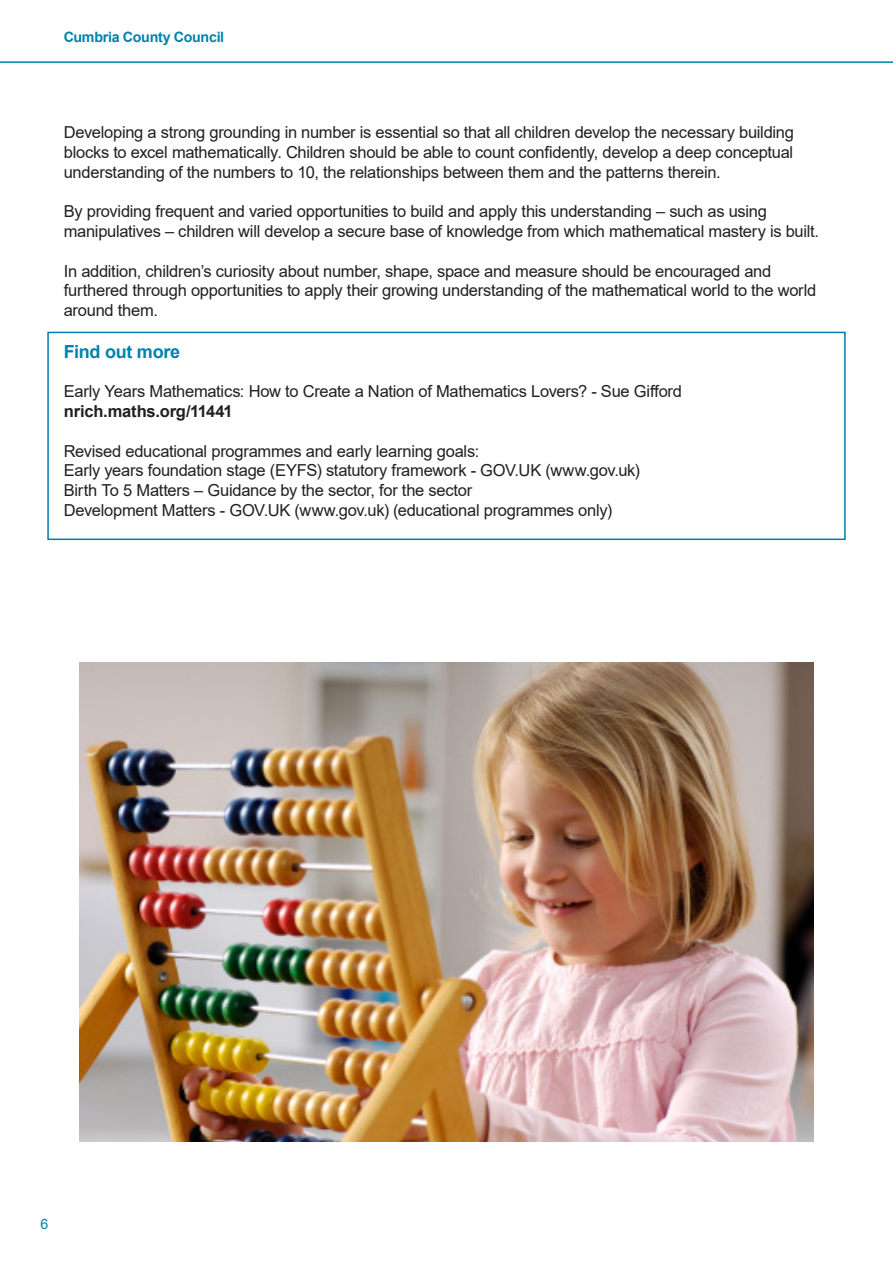
<style>
.page{position:relative;width:893px;height:1263px;background:#fff}
.page>*{position:absolute;margin:0;border:0;box-sizing:border-box;transform-origin:0 0}
.t1{font:700 18px "Arial";letter-spacing:-.015em;color:#0082aa}
.t2{font:16.5px/19.8px "Arial";letter-spacing:-.015em;color:#231f20}
.t3{font:700 16.5px "Arial";letter-spacing:-.01em;color:#231f20}
.t4{font:700 14.25px "Arial";letter-spacing:-.02em;color:#0082aa}
.t5{font:14.25px "Arial";color:#0082aa}
</style>
<div class="page">
<hr style="left:0;top:61px;width:893px;height:2px;background:#0082aa">
<img style="left:79px;top:662px;width:735px;height:480px">
<div style="left:47px;top:332px;width:799px;height:208px;border:2px solid #007cb1"></div>
<p class="t4" style="left:64px;top:27px;width:162px">Cumbria County Council</p>
<p class="t2" style="left:64px;top:122px;width:732px;text-align:justify">Developing a strong grounding in number is essential so that all children develop the necessary building blocks to excel mathematically. Children should be able to count confidently, develop a deep conceptual understanding of the numbers to 10, the relationships between them and the patterns therein.</p>
<p class="t2" style="left:64px;top:201px;width:757px">By providing frequent and varied opportunities to build and apply this understanding – such as using manipulatives – children will develop a secure base of knowledge from which mathematical mastery is built.</p>
<p class="t2" style="left:64px;top:261px;width:754px">In addition, children’s curiosity about number, shape, space and measure should be encouraged and furthered through opportunities to apply their growing understanding of the mathematical world to the world around them.</p>
<p class="t1" style="left:64px;top:339px;width:118px">Find out more</p>
<p class="t2" style="left:64px;top:381px;width:620px">Early Years Mathematics: How to Create a Nation of Mathematics Lovers? - Sue Gifford</p>
<p class="t3" style="left:64px;top:400px;width:170px">nrich.maths.org/11441</p>
<p class="t2" style="left:64px;top:441px;width:417px">Revised educational programmes and early learning goals:</p>
<p class="t2" style="left:64px;top:461px;width:578px">Early years foundation stage (EYFS) statutory framework - GOV.UK (www.gov.uk)</p>
<p class="t2" style="left:64px;top:480px;width:410px">Birth To 5 Matters – Guidance by the sector, for the sector</p>
<p class="t2" style="left:64px;top:500px;width:550px">Development Matters - GOV.UK (www.gov.uk) (educational programmes only)</p>
<p class="t5" style="left:41px;top:1214px;width:9px">6</p>
</div>
